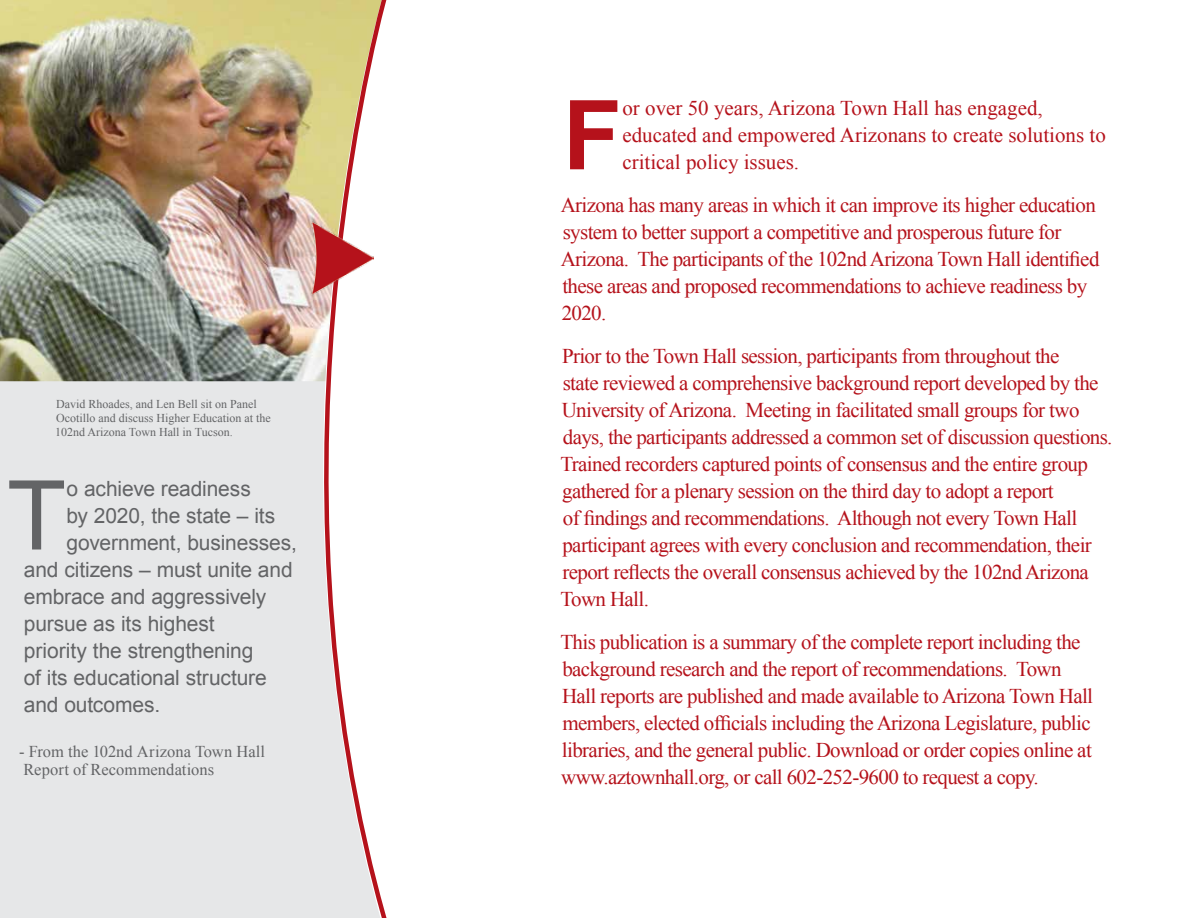
<style>
.page{position:relative;width:1188px;height:918px;background:#fff}
.page>*{position:absolute;margin:0;border:0;box-sizing:border-box;transform-origin:0 0}
.t1{font:96.45px "Arial";color:#636466}
.t2{font:700 96.45px "Arial";color:#b5121b}
.t3{font:21px/27px "Times New Roman";letter-spacing:-.03em;color:#b5121b}
.t4{font:21px "Arial";letter-spacing:-.005em;color:#636466}
.t5{font:21px/27px "Times New Roman";color:#b5121b}
.t6{font:16.5px/18px "Times New Roman";color:#636466}
.t7{font:12px/14.4px "Times New Roman";color:#636466}
</style>
<div class="page">
<div style="left:0;top:381px;width:250px;height:537px;background:#e6e7e8"></div>
<img style="left:0;top:0;width:250px;height:381px">
<svg style="left:250px;top:0;width:137px;height:918px"></svg>
<img style="left:303px;top:201px;width:71px;height:110px">
<p class="t7" style="left:55px;top:396px;width:217px">David Rhoades, and Len Bell sit on Panel<br>Ocotillo and discuss Higher Education at the<br>102nd Arizona Town Hall in Tucson.</p>
<h1 class="t1" style="left:7px;top:452px;width:60px">T</h1>
<p class="t4" style="left:67px;top:474px;width:186px">o achieve readiness</p>
<p class="t4" style="left:66px;top:501px;width:210px">by 2020, the state – its</p>
<p class="t4" style="left:67px;top:528px;width:232px">government, businesses,</p>
<p class="t4" style="left:24px;top:555px;width:270px">and citizens – must unite and</p>
<p class="t4" style="left:24px;top:582px;width:244px">embrace and aggressively</p>
<p class="t4" style="left:24px;top:609px;width:192px">pursue as its highest</p>
<p class="t4" style="left:24px;top:636px;width:231px">priority the strengthening</p>
<p class="t4" style="left:24px;top:663px;width:244px">of its educational structure</p>
<p class="t4" style="left:24px;top:690px;width:138px">and outcomes.</p>
<p class="t6" style="left:19px;top:742px;width:247px">- From the 102nd Arizona Town Hall<br>Report of Recommendations</p>
<h1 class="t2" style="left:563px;top:71px;width:60px">F</h1>
<p class="t5" style="left:622px;top:94px;width:485px">or over 50 years, Arizona Town Hall has engaged, educated and empowered Arizonans to create solutions to critical policy issues.</p>
<p class="t3" style="left:561px;top:191px;width:540px">Arizona has many areas in which it can improve its higher education system to better support a competitive and prosperous future for Arizona. The participants of the 102nd Arizona Town Hall identified these areas and proposed recommendations to achieve readiness by 2020.</p>
<p class="t3" style="left:560px;top:342px;width:554px">Prior to the Town Hall session, participants from throughout the<br>state reviewed a comprehensive background report developed by the University of Arizona. Meeting in facilitated small groups for two days, the participants addressed a common set of discussion questions.<br>Trained recorders captured points of consensus and the entire group gathered for a plenary session on the third day to adopt a report<br>of findings and recommendations. Although not every Town Hall participant agrees with every conclusion and recommendation, their report reflects the overall consensus achieved by the 102nd Arizona Town Hall.</p>
<p class="t3" style="left:560px;top:628px;width:534px">This publication is a summary of the complete report including the background research and the report of recommendations. Town Hall reports are published and made available to Arizona Town Hall members, elected officials including the Arizona Legislature, public libraries, and the general public. Download or order copies online at www.aztownhall.org, or call 602-252-9600 to request a copy.</p>
</div>
